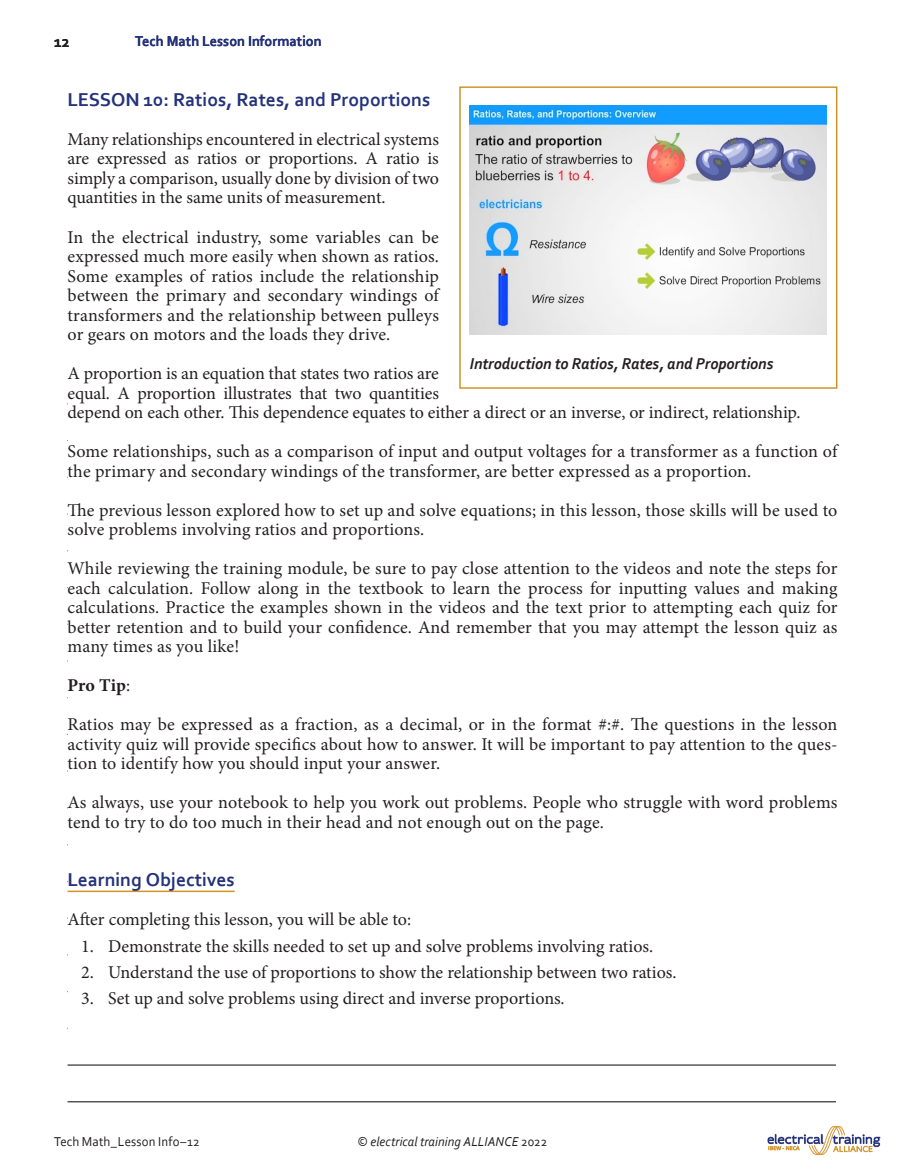
<style>
.page{position:relative;width:905px;height:1175px;background:#fff}
.page>*{position:absolute;margin:0;border:0;box-sizing:border-box;transform-origin:0 0}
.A-head_h2_LessonInfo{font:700 19.5px "Corbel";color:#243279}
.B-head_h3{font:700 19.5px "Corbel";color:#243279}
.BodyText1{font:18px/19.5px "Minion Pro";color:#231f20;text-align:justify}
.BodyText1-2{font:700 18px "Minion Pro";color:#231f20}
.FigureCaption{font:italic 700 16.5px "Corbel";color:#231f20;scale:.95 1}
.t1{font:700 16.5px "Corbel";color:#231f20;scale:.95 1}
.t2{font:700 15px "Corbel";color:#243279;scale:.95 1}
.t3{font:italic 13.5px "Corbel";letter-spacing:.005em;color:#231f20;scale:.95 1}
.t4{font:13.5px "Corbel";letter-spacing:.01em;color:#231f20;scale:.95 1}
.s1{font-weight:400}
.s2{font-style:normal}
</style>
<div class="page">
<img style="left:767px;top:1126px;width:114px;height:29px">
<hr style="left:68px;top:1064px;width:768px;height:1px;background:#231f20">
<hr style="left:68px;top:1101px;width:768px;height:1px;background:#231f20">
<hr style="left:68px;top:890px;width:167px;height:2px;background:#d19328">
<img style="left:469px;top:105px;width:357px;height:230px">
<div style="left:459px;top:86px;width:378px;height:303px;border:2px solid #d19328"></div>
<p class="t1" style="left:54px;top:32px;width:18px">12</p>
<p class="t2" style="left:135px;top:32px;width:198px">Tech Math Lesson Information</p>
<p class="A-head_h2_LessonInfo" style="left:68px;top:87px;width:364px">LESSON 10: Ratios, Rates, and Proportions</p>
<p class="BodyText1" style="left:68px;top:129px;width:373px">Many relationships encountered in electrical systems are expressed as ratios or proportions. A ratio is simply a comparison, usually done by division of two quantities in the same units of measurement.</p>
<p class="BodyText1" style="left:68px;top:227px;width:373px">In the electrical industry, some variables can be expressed much more easily when shown as ratios.<br>Some examples of ratios include the relationship between the primary and secondary windings of transformers and the relationship between pulleys or gears on motors and the loads they drive.</p>
<p class="BodyText1" style="left:68px;top:363px;width:734px;text-align:left">A proportion is an equation that states two ratios are<br>equal. A proportion illustrates that two quantities<br>depend on each other. This dependence equates to either a direct or an inverse, or indirect, relationship.</p>
<p class="BodyText1" style="left:68px;top:441px;width:771px">Some relationships, such as a comparison of input and output voltages for a transformer as a function of the primary and secondary windings of the transformer, are better expressed as a proportion.</p>
<p class="BodyText1" style="left:68px;top:500px;width:771px">The previous lesson explored how to set up and solve equations; in this lesson, those skills will be used to solve problems involving ratios and proportions.</p>
<p class="BodyText1" style="left:68px;top:558px;width:771px">While reviewing the training module, be sure to pay close attention to the videos and note the steps for each calculation. Follow along in the textbook to learn the process for inputting values and making calculations. Practice the examples shown in the videos and the text prior to attempting each quiz for better retention and to build your confidence. And remember that you may attempt the lesson quiz as many times as you like!</p>
<p class="BodyText1-2" style="left:68px;top:672px;width:64px">Pro Tip<span class="s1">:</span></p>
<p class="BodyText1" style="left:68px;top:714px;width:771px">Ratios may be expressed as a fraction, as a decimal, or in the format #:#. The questions in the lesson activity quiz will provide specifics about how to answer. It will be important to pay attention to the ques&shy;tion to identify how you should input your answer.</p>
<p class="BodyText1" style="left:68px;top:792px;width:771px">As always, use your notebook to help you work out problems. People who struggle with word problems tend to try to do too much in their head and not enough out on the page.</p>
<p class="FigureCaption" style="left:470px;top:353px;width:321px">Introduction to Ratios, Rates, and Proportions</p>
<h3 class="B-head_h3" style="left:68px;top:867px;width:169px">Learning Objectives</h3>
<p class="BodyText1" style="left:68px;top:909px;width:345px">After completing this lesson, you will be able to:</p>
<p class="BodyText1" style="left:81px;top:936px;width:573px">1. Demonstrate the skills needed to set up and solve problems involving ratios.</p>
<p class="BodyText1" style="left:81px;top:962px;width:597px">2. Understand the use of proportions to show the relationship between two ratios.</p>
<p class="BodyText1" style="left:81px;top:988px;width:485px">3. Set up and solve problems using direct and inverse proportions.</p>
<p class="t4" style="left:54px;top:1132px;width:155px">Tech Math_Lesson Info–12</p>
<p class="t3" style="left:357px;top:1132px;width:201px"><span class="s2">©</span> electrical training ALLIANCE <span class="s2">2022</span></p>
</div>
